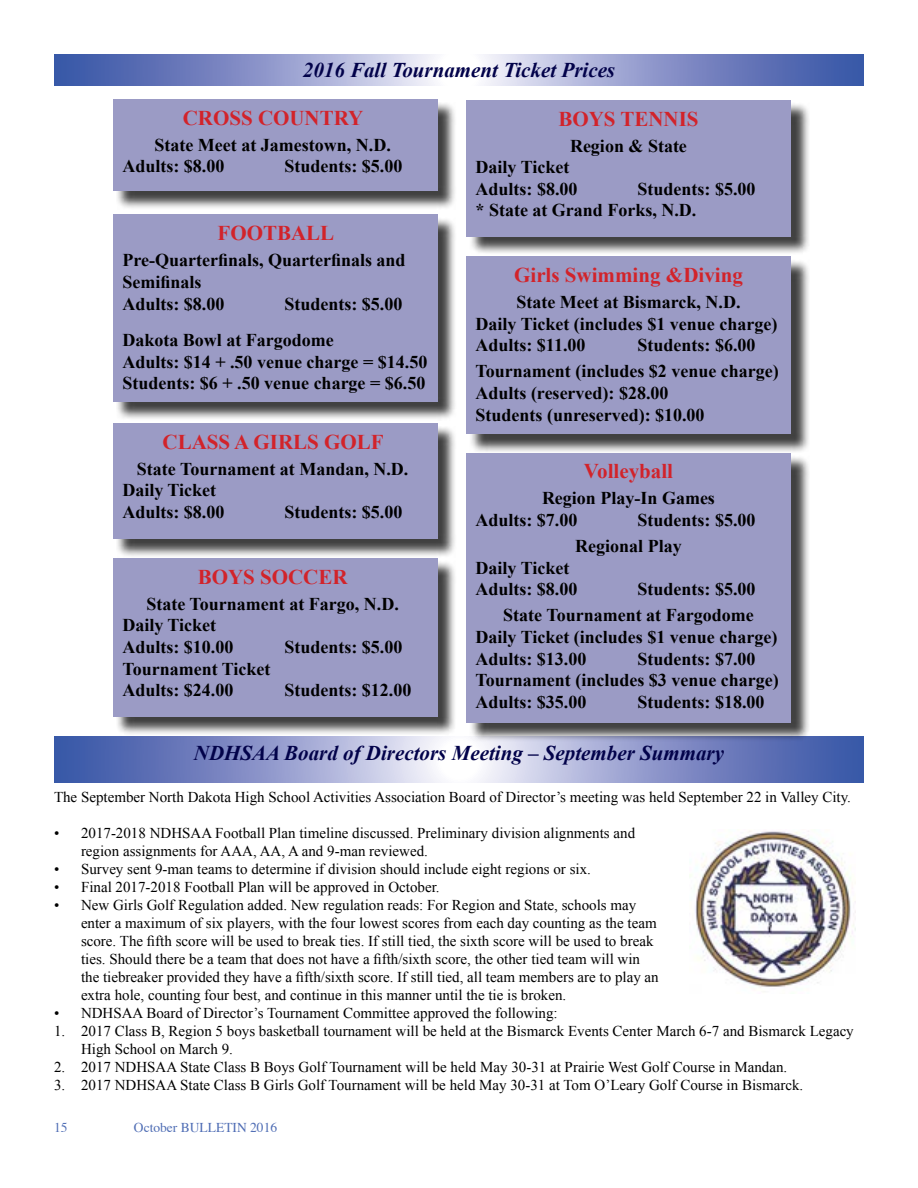
<style>
.page{position:relative;width:918px;height:1188px;background:#fff}
.page>*{position:absolute;margin:0;border:0;box-sizing:border-box;transform-origin:0 0}
.t1{font:700 21px "Times New Roman";color:#d2232a}
.t2{font:italic 700 21px "Times New Roman";color:#02024a}
.t3{font:700 18px/21.6px "Times New Roman";color:#000}
.t4{font:15px/18px "Times New Roman";color:#000}
.t5{font:13.5px "Times";color:#506eb5}
</style>
<div class="page">
<svg style="left:54px;top:54px;width:810px;height:32px;background:#919ccd"></svg>
<svg style="left:54px;top:737px;width:810px;height:45px;background:#919ccd"></svg>
<img style="left:690px;top:831px;width:164px;height:156px">
<div style="left:116px;top:102px;width:340px;height:108px;background:#000;opacity:.75"></div>
<div style="left:113px;top:99px;width:325px;height:92px;background:#9b9bc5"></div>
<div style="left:116px;top:217px;width:340px;height:204px;background:#000;opacity:.75"></div>
<div style="left:113px;top:215px;width:325px;height:187px;background:#9b9bc5"></div>
<div style="left:116px;top:426px;width:340px;height:132px;background:#000;opacity:.75"></div>
<div style="left:113px;top:423px;width:325px;height:115px;background:#9b9bc5"></div>
<div style="left:116px;top:561px;width:340px;height:175px;background:#000;opacity:.75"></div>
<div style="left:113px;top:558px;width:325px;height:159px;background:#9b9bc5"></div>
<div style="left:469px;top:102px;width:341px;height:153px;background:#000;opacity:.75"></div>
<div style="left:466px;top:100px;width:325px;height:137px;background:#9b9bc5"></div>
<div style="left:469px;top:259px;width:341px;height:194px;background:#000;opacity:.75"></div>
<div style="left:466px;top:256px;width:325px;height:178px;background:#9b9bc5"></div>
<div style="left:469px;top:455px;width:341px;height:287px;background:#000;opacity:.75"></div>
<div style="left:466px;top:453px;width:325px;height:269px;background:#9b9bc5"></div>
<h1 class="t2" style="left:303px;top:56px;width:314px">2016 Fall Tournament Ticket Prices</h1>
<h1 class="t1" style="left:183px;top:103px;width:182px">CROSS COUNTRY</h1>
<p class="t3" style="left:122px;top:133px;width:270px;text-indent:32px">State Meet at Jamestown, N.D.<br>Adults: $8.00</p>
<p class="t3" style="left:284px;top:155px;width:120px">Students: $5.00</p>
<h1 class="t1" style="left:218px;top:219px;width:118px">FOOTBALL</h1>
<p class="t3" style="left:122px;top:249px;width:285px">Pre-Quarterfinals, Quarterfinals and<br>Semifinals<br>Adults: $8.00</p>
<p class="t3" style="left:122px;top:285px;width:282px;line-height:36.6px;text-indent:162px">Students: $5.00<br>Dakota Bowl at Fargodome</p>
<p class="t3" style="left:122px;top:350px;width:307px">Adults: $14 + .50 venue charge = $14.50<br>Students: $6 + .50 venue charge = $6.50</p>
<h1 class="t1" style="left:163px;top:427px;width:223px">CLASS A GIRLS GOLF</h1>
<p class="t3" style="left:122px;top:457px;width:288px;text-indent:15px">State Tournament at Mandan, N.D.<br>Daily Ticket<br>Adults: $8.00</p>
<p class="t3" style="left:284px;top:501px;width:120px">Students: $5.00</p>
<h1 class="t1" style="left:198px;top:562px;width:151px">BOYS SOCCER</h1>
<p class="t3" style="left:122px;top:593px;width:278px;text-indent:24px">State Tournament at Fargo, N.D.<br>Daily Ticket<br>Adults: $10.00</p>
<p class="t3" style="left:284px;top:636px;width:120px">Students: $5.00</p>
<p class="t3" style="left:122px;top:657px;width:150px">Tournament Ticket<br>Adults: $24.00</p>
<p class="t3" style="left:284px;top:679px;width:129px">Students: $12.00</p>
<h1 class="t1" style="left:558px;top:104px;width:142px">BOYS TENNIS</h1>
<p class="t3" style="left:570px;top:134px;width:118px">Region &amp; State</p>
<p class="t3" style="left:476px;top:156px;width:104px">Daily Ticket<br>Adults: $8.00</p>
<p class="t3" style="left:476px;top:178px;width:282px;text-indent:162px">Students: $5.00 * State at Grand Forks, N.D.</p>
<h1 class="t1" style="left:514px;top:261px;width:230px">Girls Swimming &amp;Diving</h1>
<p class="t3" style="left:475px;top:291px;width:303px;text-indent:41px">State Meet at Bismarck, N.D.<br>Daily Ticket (includes $1 venue charge)<br>Adults: $11.00</p>
<p class="t3" style="left:475px;top:332px;width:305px;line-height:26.1px;text-indent:162px">Students: $6.00<br>Tournament (includes $2 venue charge)</p>
<p class="t3" style="left:475px;top:382px;width:231px">Adults (reserved): $28.00<br>Students (unreserved): $10.00</p>
<h1 class="t1" style="left:584px;top:457px;width:91px">Volleyball</h1>
<p class="t3" style="left:475px;top:487px;width:241px;text-indent:67px">Region Play-In Games<br>Adults: $7.00</p>
<p class="t3" style="left:575px;top:506px;width:182px;line-height:26.1px;text-indent:62px">Students: $5.00<br>Regional Play</p>
<p class="t3" style="left:475px;top:556px;width:104px">Daily Ticket<br>Adults: $8.00</p>
<p class="t3" style="left:503px;top:576px;width:254px;line-height:26.1px;text-align:right">Students: $5.00<br>State Tournament at Fargodome</p>
<p class="t3" style="left:475px;top:626px;width:303px">Daily Ticket (includes $1 venue charge)<br>Adults: $13.00</p>
<p class="t3" style="left:475px;top:647px;width:305px;text-indent:162px">Students: $7.00<br>Tournament (includes $3 venue charge)<br>Adults: $35.00</p>
<p class="t3" style="left:637px;top:691px;width:129px">Students: $18.00</p>
<h1 class="t2" style="left:194px;top:738px;width:532px">NDHSAA Board of Directors Meeting – September Summary</h1>
<p class="t4" style="left:54px;top:788px;width:799px">The September North Dakota High School Activities Association Board of Director’s meeting was held September 22 in Valley City.</p>
<p class="t4" style="left:81px;top:824px;width:556px;text-indent:-27px">• 2017-2018 NDHSAA Football Plan timeline discussed. Preliminary division alignments and region assignments for AAA, AA, A and 9-man reviewed.</p>
<p class="t4" style="left:54px;top:860px;width:538px">• Survey sent 9-man teams to determine if division should include eight regions or six.</p>
<p class="t4" style="left:54px;top:878px;width:387px">• Final 2017-2018 Football Plan will be approved in October.</p>
<p class="t4" style="left:81px;top:896px;width:579px;text-indent:-27px">• New Girls Golf Regulation added. New regulation reads: For Region and State, schools may enter a maximum of six players, with the four lowest scores from each day counting as the team score. The fifth score will be used to break ties. If still tied, the sixth score will be used to break ties. Should there be a team that does not have a fifth/sixth score, the other tied team will win the tiebreaker provided they have a fifth/sixth score. If still tied, all team members are to play an extra hole, counting four best, and continue in this manner until the tie is broken.</p>
<p class="t4" style="left:54px;top:1004px;width:505px">• NDHSAA Board of Director’s Tournament Committee approved the following:</p>
<p class="t4" style="left:81px;top:1022px;width:774px;text-indent:-27px">1. 2017 Class B, Region 5 boys basketball tournament will be held at the Bismarck Events Center March 6-7 and Bismarck Legacy<br>High School on March 9.</p>
<p class="t4" style="left:54px;top:1058px;width:735px">2. 2017 NDHSAA State Class B Boys Golf Tournament will be held May 30-31 at Prairie West Golf Course in Mandan.</p>
<p class="t4" style="left:54px;top:1076px;width:751px">3. 2017 NDHSAA State Class B Girls Golf Tournament will be held May 30-31 at Tom O’Leary Golf Course in Bismarck.</p>
<p class="t5" style="left:54px;top:1115px;width:15px">15</p>
<p class="t5" style="left:134px;top:1115px;width:145px">October BULLETIN 2016</p>
</div>
